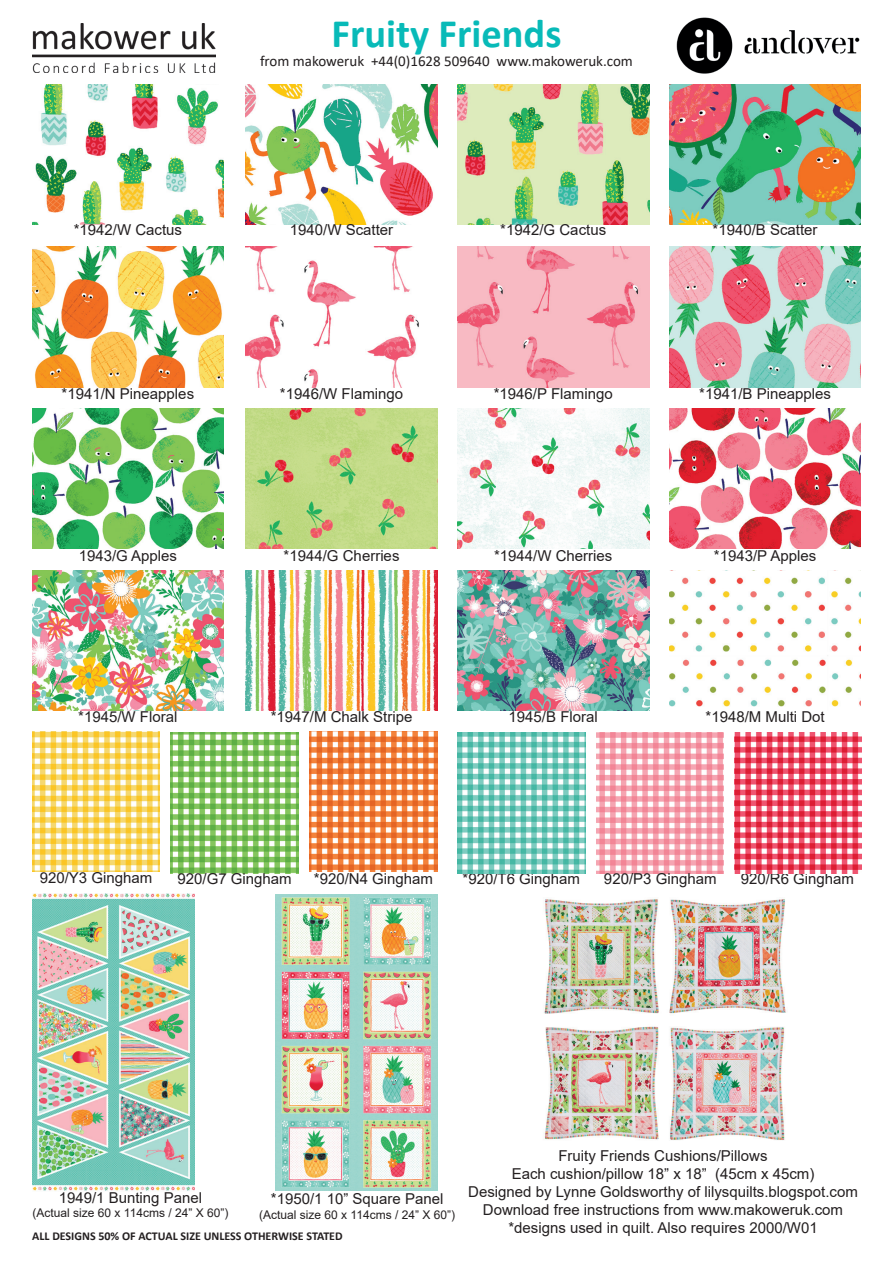
<style>
.page{position:relative;width:893px;height:1263px;background:#fff}
.page>*{position:absolute;margin:0;border:0;box-sizing:border-box;transform-origin:0 0}
.t1{font:700 40.5px "Calibri";color:#08bab8}
.t2{font:15px/18px "Arial";color:#231f20;text-align:center}
.t3{font:15px "Calibri";color:#231f20}
.t4{font:12px "Arial";color:#231f20}
.t5{font:700 12px "Calibri";color:#231f20}
</style>
<div class="page">
<img style="left:32px;top:84px;width:192px;height:140px">
<img style="left:32px;top:247px;width:192px;height:140px">
<img style="left:32px;top:408px;width:192px;height:141px">
<img style="left:32px;top:570px;width:192px;height:140px">
<img style="left:32px;top:732px;width:128px;height:140px">
<img style="left:32px;top:893px;width:162px;height:298px">
<img style="left:669px;top:84px;width:192px;height:140px">
<img style="left:669px;top:247px;width:192px;height:140px">
<img style="left:669px;top:408px;width:192px;height:141px">
<img style="left:669px;top:570px;width:192px;height:137px">
<img style="left:458px;top:84px;width:191px;height:140px">
<img style="left:458px;top:247px;width:191px;height:140px">
<img style="left:458px;top:408px;width:191px;height:141px">
<img style="left:458px;top:570px;width:191px;height:140px">
<img style="left:246px;top:84px;width:191px;height:140px">
<img style="left:246px;top:247px;width:173px;height:140px">
<img style="left:246px;top:408px;width:191px;height:141px">
<img style="left:246px;top:570px;width:191px;height:140px">
<img style="left:676px;top:18px;width:184px;height:56px">
<img style="left:32px;top:23px;width:183px;height:49px">
<img style="left:171px;top:733px;width:127px;height:140px">
<img style="left:310px;top:732px;width:127px;height:140px">
<img style="left:458px;top:733px;width:127px;height:140px">
<img style="left:596px;top:733px;width:128px;height:140px">
<img style="left:734px;top:733px;width:128px;height:140px">
<img style="left:275px;top:894px;width:162px;height:297px">
<img style="left:669px;top:899px;width:117px;height:115px">
<img style="left:545px;top:1026px;width:114px;height:114px">
<img style="left:670px;top:1027px;width:115px;height:113px">
<img style="left:544px;top:899px;width:115px;height:115px">
<h1 class="t1" style="left:331px;top:4px;width:232px">Fruity Friends</h1>
<p class="t3" style="left:260px;top:51px;width:374px">from makoweruk +44(0)1628 509640 www.makoweruk.com</p>
<p class="t2" style="left:74px;top:221px;width:110px">*1942/W Cactus</p>
<p class="t2" style="left:290px;top:221px;width:105px">1940/W Scatter</p>
<p class="t2" style="left:500px;top:221px;width:107px">*1942/G Cactus</p>
<p class="t2" style="left:713px;top:221px;width:107px">*1940/B Scatter</p>
<p class="t2" style="left:62px;top:385px;width:134px">*1941/N Pineapples</p>
<p class="t2" style="left:280px;top:385px;width:125px">*1946/W Flamingo</p>
<p class="t2" style="left:494px;top:385px;width:120px">*1946/P Flamingo</p>
<p class="t2" style="left:699px;top:385px;width:133px">*1941/B Pineapples</p>
<p class="t2" style="left:79px;top:546px;width:100px">1943/G Apples</p>
<p class="t2" style="left:284px;top:546px;width:117px">*1944/G Cherries</p>
<p class="t2" style="left:494px;top:546px;width:120px">*1944/W Cherries</p>
<p class="t2" style="left:714px;top:546px;width:104px">*1943/P Apples</p>
<p class="t2" style="left:78px;top:708px;width:101px">*1945/W Floral</p>
<p class="t2" style="left:271px;top:708px;width:143px">*1947/M Chalk Stripe</p>
<p class="t2" style="left:509px;top:708px;width:91px">1945/B Floral</p>
<p class="t2" style="left:705px;top:708px;width:121px">*1948/M Multi Dot</p>
<p class="t2" style="left:40px;top:868px;width:114px">920/Y3 Gingham</p>
<p class="t2" style="left:177px;top:869px;width:116px">920/G7 Gingham</p>
<p class="t2" style="left:604px;top:869px;width:114px">920/P3 Gingham</p>
<p class="t2" style="left:463px;top:869px;width:119px">*920/T6 Gingham</p>
<p class="t2" style="left:314px;top:869px;width:121px">*920/N4 Gingham</p>
<p class="t2" style="left:741px;top:869px;width:115px">920/R6 Gingham</p>
<p class="t2" style="left:59px;top:1188px;width:145px">1949/1 Bunting Panel</p>
<p class="t4" style="left:33px;top:1205px;width:197px">(Actual size 60 x 114cms / 24” X 60”)</p>
<p class="t2" style="left:271px;top:1190px;width:174px">*1950/1 10” Square Panel</p>
<p class="t4" style="left:259px;top:1206px;width:197px">(Actual size 60 x 114cms / 24” X 60”)</p>
<p class="t5" style="left:32px;top:1228px;width:312px">ALL DESIGNS 50% OF ACTUAL SIZE UNLESS OTHERWISE STATED</p>
<p class="t2" style="left:468px;top:1147px;width:391px">Fruity Friends Cushions/Pillows<br>Each cushion/pillow 18” x 18” (45cm x 45cm)<br>Designed by Lynne Goldsworthy of lilysquilts.blogspot.com Download free instructions from www.makoweruk.com *designs used in quilt. Also requires 2000/W01</p>
</div>
